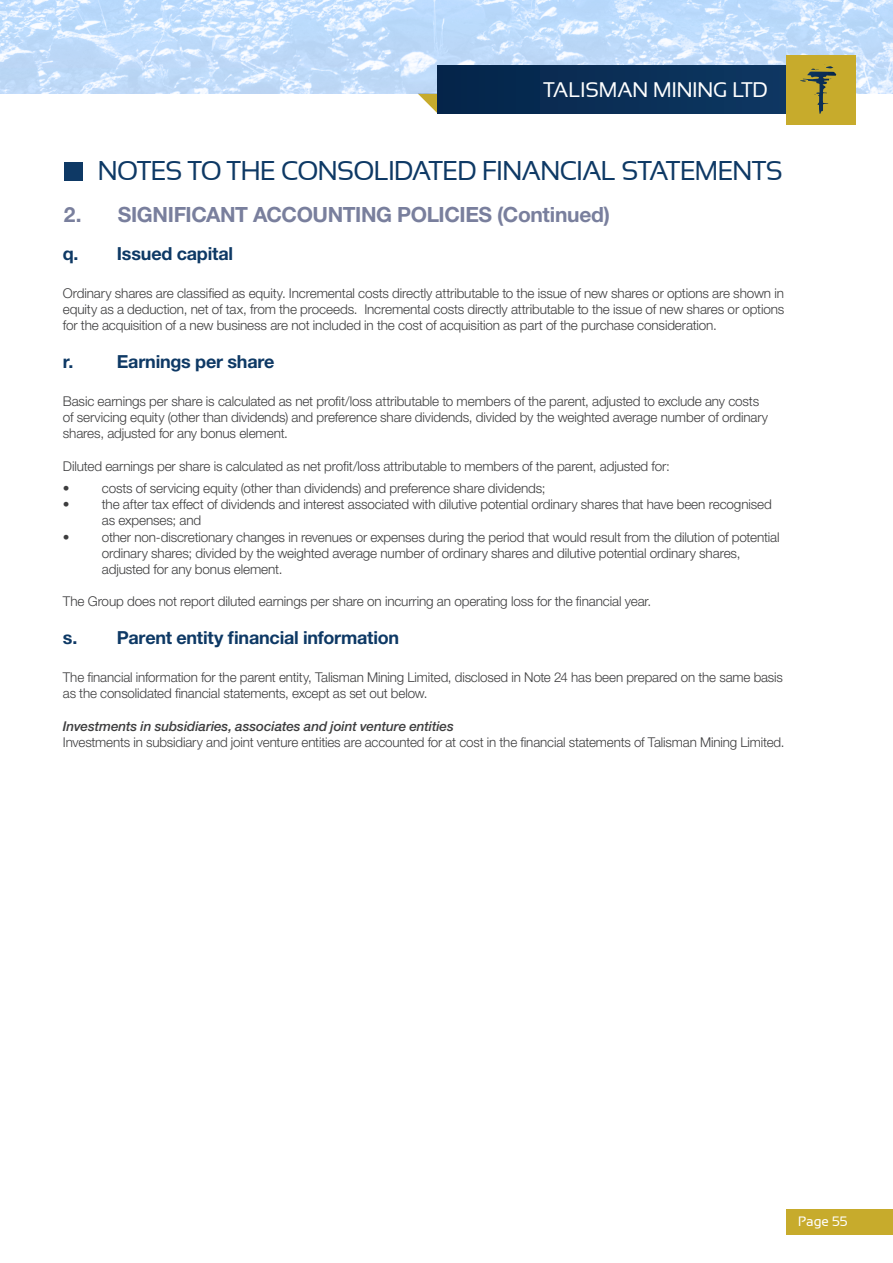
<style>
.page{position:relative;width:893px;height:1263px;background:#fff}
.page>*{position:absolute;margin:0;border:0;box-sizing:border-box;transform-origin:0 0}
.t1{font:27px "Sansation";letter-spacing:-.02em;color:#0e3965}
.t2{font:700 21px "Helvetica Neue LT";letter-spacing:-.02em;color:#797f9d}
.t3{font:21px "Sansation";color:#fff}
.t4{font:700 18px "Helvetica Neue LT";letter-spacing:-.015em;color:#0e3965}
.t5{font:300 13.5px/16.2px "Helvetica Neue LT";letter-spacing:-.01em;color:#3e3e3f}
.t6{font:italic 500 13.5px "Helvetica Neue LT";letter-spacing:-.005em;color:#3e3e3f}
.t7{font:13.5px "Sansation";color:#fff}
</style>
<div class="page">
<div style="left:787px;top:1209px;width:106px;height:25px;background:#c7ab2c"></div>
<svg style="left:418px;top:94px;width:20px;height:20px"></svg>
<svg style="left:0;top:0;width:893px;height:94px;background:#c6dffb"></svg>
<div style="left:438px;top:65px;width:383px;height:49px;background:#0b2e56"></div>
<div style="left:787px;top:55px;width:69px;height:69px;background:#c7ab2c"></div>
<svg style="left:800px;top:66px;width:37px;height:48px"></svg>
<div style="left:64px;top:162px;width:18px;height:18px;background:#0e3965"></div>
<h2 class="t3" style="left:543px;top:78px;width:226px">TALISMAN MINING LTD</h2>
<h1 class="t1" style="left:98px;top:156px;width:686px">NOTES TO THE CONSOLIDATED FINANCIAL STATEMENTS</h1>
<h2 class="t2" style="left:64px;top:201px;width:548px">2. SIGNIFICANT ACCOUNTING POLICIES (Continued)</h2>
<h3 class="t4" style="left:63px;top:243px;width:172px">q. Issued capital</h3>
<p class="t5" style="left:63px;top:285px;width:723px;text-align:justify">Ordinary shares are classified as equity. Incremental costs directly attributable to the issue of new shares or options are shown in equity as a deduction, net of tax, from the proceeds. Incremental costs directly attributable to the issue of new shares or options for the acquisition of a new business are not included in the cost of acquisition as part of the purchase consideration.</p>
<h3 class="t4" style="left:63px;top:351px;width:12px">r.</h3>
<h3 class="t4" style="left:117px;top:351px;width:159px">Earnings per share</h3>
<p class="t5" style="left:63px;top:393px;width:707px">Basic earnings per share is calculated as net profit/loss attributable to members of the parent, adjusted to exclude any costs of servicing equity (other than dividends) and preference share dividends, divided by the weighted average number of ordinary shares, adjusted for any bonus element.</p>
<p class="t5" style="left:63px;top:458px;width:608px">Diluted earnings per share is calculated as net profit/loss attributable to members of the parent, adjusted for:</p>
<p class="t5" style="left:63px;top:480px;width:484px">• costs of servicing equity (other than dividends) and preference share dividends;</p>
<p class="t5" style="left:102px;top:496px;width:671px;text-indent:-39px">• the after tax effect of dividends and interest associated with dilutive potential ordinary shares that have been recognised as expenses; and</p>
<p class="t5" style="left:102px;top:528px;width:679px;text-indent:-39px">• other non-discretionary changes in revenues or expenses during the period that would result from the dilution of potential ordinary shares; divided by the weighted average number of ordinary shares and dilutive potential ordinary shares, adjusted for any bonus element.</p>
<p class="t5" style="left:63px;top:593px;width:590px">The Group does not report diluted earnings per share on incurring an operating loss for the financial year.</p>
<h3 class="t4" style="left:63px;top:627px;width:338px">s. Parent entity financial information</h3>
<p class="t5" style="left:63px;top:669px;width:722px">The financial information for the parent entity, Talisman Mining Limited, disclosed in Note 24 has been prepared on the same basis as the consolidated financial statements, except as set out below.</p>
<p class="t6" style="left:63px;top:718px;width:392px">Investments in subsidiaries, associates and joint venture entities</p>
<p class="t5" style="left:63px;top:734px;width:723px">Investments in subsidiary and joint venture entities are accounted for at cost in the financial statements of Talisman Mining Limited.</p>
<p class="t7" style="left:798px;top:1214px;width:51px">Page 55</p>
</div>
